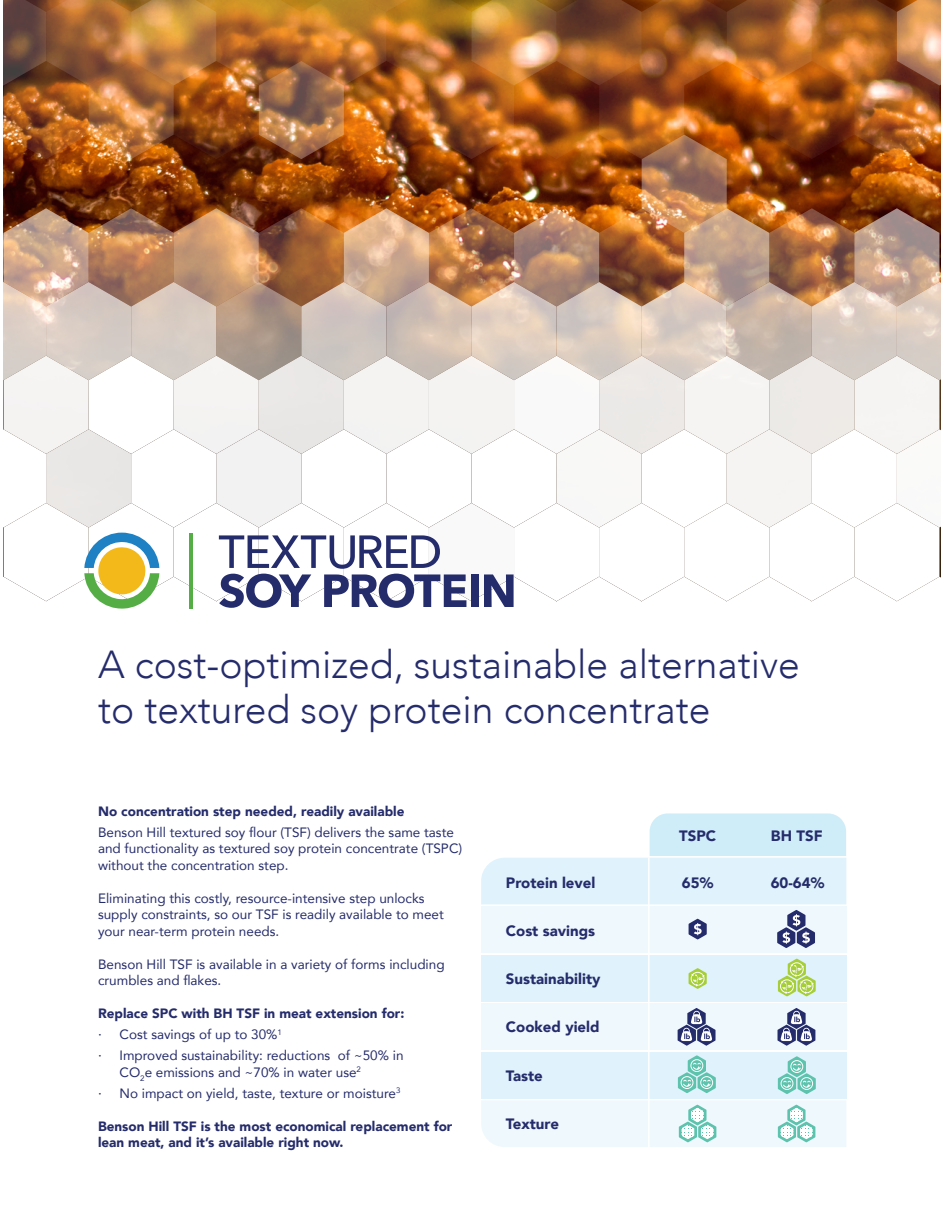
<style>
.page{position:relative;width:944px;height:1214px;background:#fff}
.page>*{position:absolute;margin:0;border:0;box-sizing:border-box;transform-origin:0 0}
.t1{font:300 39px/45px "Avenir";color:#252c6b}
.t2{font:900 15px "Avenir";color:#252c6b}
.t3{font:13.5px/16.5px "Avenir";color:#252c6b}
.t4{font:900 13.5px/16.5px "Avenir";color:#252c6b}
</style>
<div class="page">
<div style="left:481px;top:1003px;width:365px;height:47px;background:#eff8fd"></div>
<div style="left:481px;top:954px;width:365px;height:47px;background:#e0f2fb"></div>
<div style="left:481px;top:1051px;width:365px;height:47px;background:#e0f2fb"></div>
<hr style="left:648px;top:857px;width:1px;height:344px;background:#fff">
<svg style="left:481px;top:1101px;width:365px;height:46px"></svg>
<svg style="left:677px;top:1008px;width:38px;height:37px"></svg>
<svg style="left:777px;top:1008px;width:38px;height:37px"></svg>
<svg style="left:777px;top:1056px;width:38px;height:38px"></svg>
<svg style="left:678px;top:1055px;width:37px;height:38px"></svg>
<img style="left:3px;top:0;width:938px;height:996px">
<p class="t1" style="left:98px;top:642px;width:703px">A cost-optimized, sustainable alternative to textured soy protein concentrate</p>
<p class="t4" style="left:98px;top:802px;width:308px">No concentration step needed, readily available</p>
<p class="t3" style="left:98px;top:823px;width:366px">Benson Hill textured soy flour (TSF) delivers the same taste and functionality as textured soy protein concentrate (TSPC) without the concentration step.</p>
<p class="t3" style="left:98px;top:889px;width:347px">Eliminating this costly, resource-intensive step unlocks supply constraints, so our TSF is readily available to meet your near-term protein needs.</p>
<p class="t3" style="left:98px;top:955px;width:348px">Benson Hill TSF is available in a variety of forms including crumbles and flakes.</p>
<p class="t4" style="left:98px;top:1005px;width:308px">Replace SPC with BH TSF in meat extension for:</p>
<p class="t3" style="left:98px;top:1026px;width:185px">· Cost savings of up to 30%<sup>1</sup></p>
<p class="t3" style="left:119px;top:1047px;width:285px;text-indent:-21px">· Improved sustainability: reductions of ~50% in<br>CO<sub>2</sub>e emissions and ~70% in water use<sup>2</sup></p>
<p class="t3" style="left:98px;top:1084px;width:304px">· No impact on yield, taste, texture or moisture<sup>3</sup></p>
<p class="t4" style="left:98px;top:1117px;width:356px">Benson Hill TSF is the most economical replacement for lean meat, and it’s available right now.</p>
<p class="t2" style="left:506px;top:869px;width:91px">Protein level</p>
<p class="t2" style="left:506px;top:918px;width:91px">Cost savings</p>
<p class="t2" style="left:506px;top:965px;width:96px">Sustainability</p>
<p class="t2" style="left:506px;top:1014px;width:95px">Cooked yield</p>
<p class="t2" style="left:506px;top:1063px;width:38px">Taste</p>
<p class="t2" style="left:506px;top:1110px;width:55px">Texture</p>
<p class="t2" style="left:679px;top:823px;width:38px">TSPC</p>
<p class="t2" style="left:771px;top:823px;width:53px">BH TSF</p>
<p class="t2" style="left:682px;top:869px;width:33px">65%</p>
<p class="t2" style="left:770px;top:869px;width:55px">60-64%</p>
</div>
